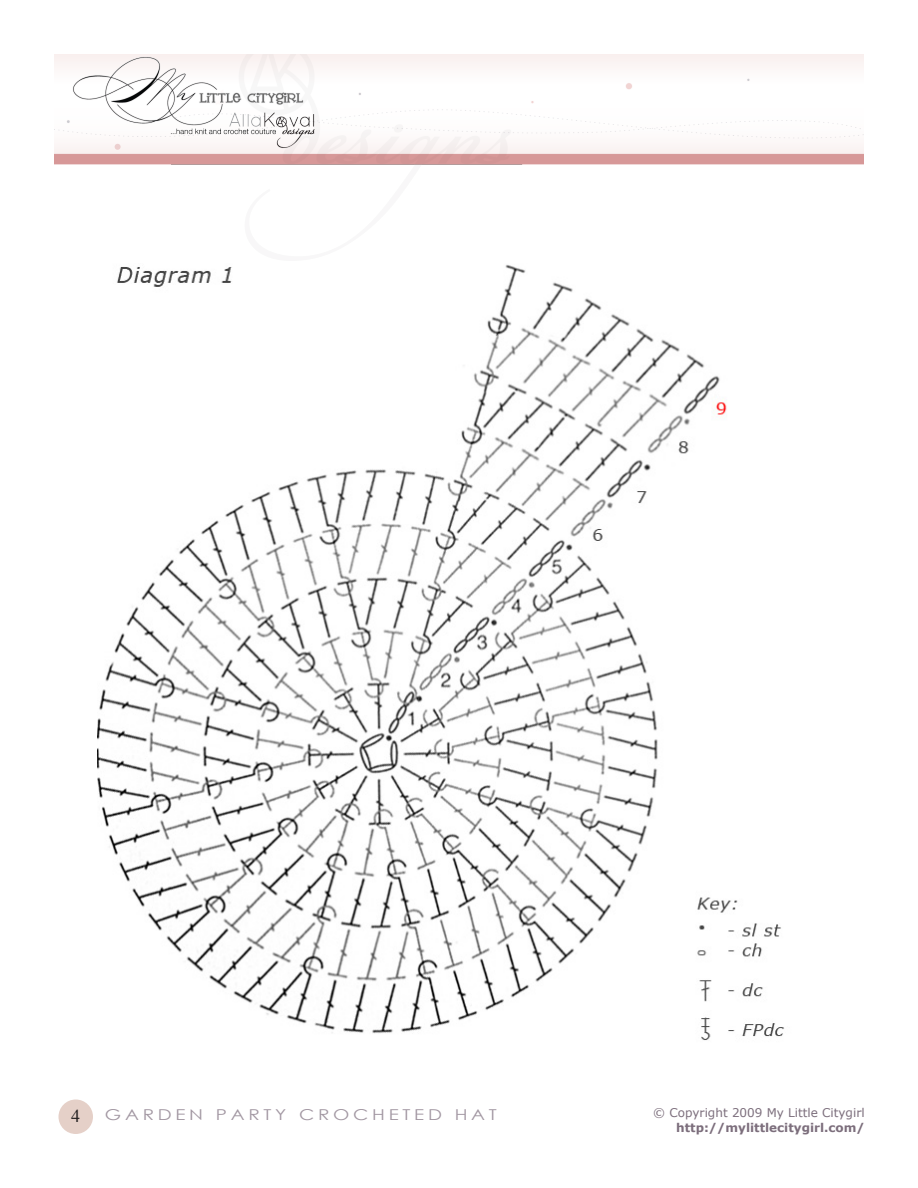
<style>
.page{position:relative;width:918px;height:1188px;background:#fff}
.page>*{position:absolute;margin:0;border:0;box-sizing:border-box;transform-origin:0 0}
.t1{font:18px "Times New Roman";color:#231f20}
.t2{font:15px "Century Gothic";letter-spacing:.2em;color:#a297a2;scale:1.25 1}
.t3{font:12px "Verdana";color:#7c6e7c}
.t4{font:700 12px "Verdana";color:#7c6e7c}
</style>
<div class="page">
<div style="left:58px;top:1100px;width:35px;height:34px;background:#e5d0c8;border-radius:50%"></div>
<img style="left:54px;top:54px;width:810px;height:111px">
<img style="left:97px;top:264px;width:687px;height:777px">
<p class="t1" style="left:71px;top:1104px;width:10px">4</p>
<p class="t2" style="left:105px;top:1104px;width:315px">GARDEN PARTY CROCHETED HAT</p>
<p class="t3" style="left:653px;top:1105px;width:213px">© Copyright 2009 My Little Citygirl</p>
<p class="t4" style="left:676px;top:1119px;width:190px">http://mylittlecitygirl.com/</p>
</div>
